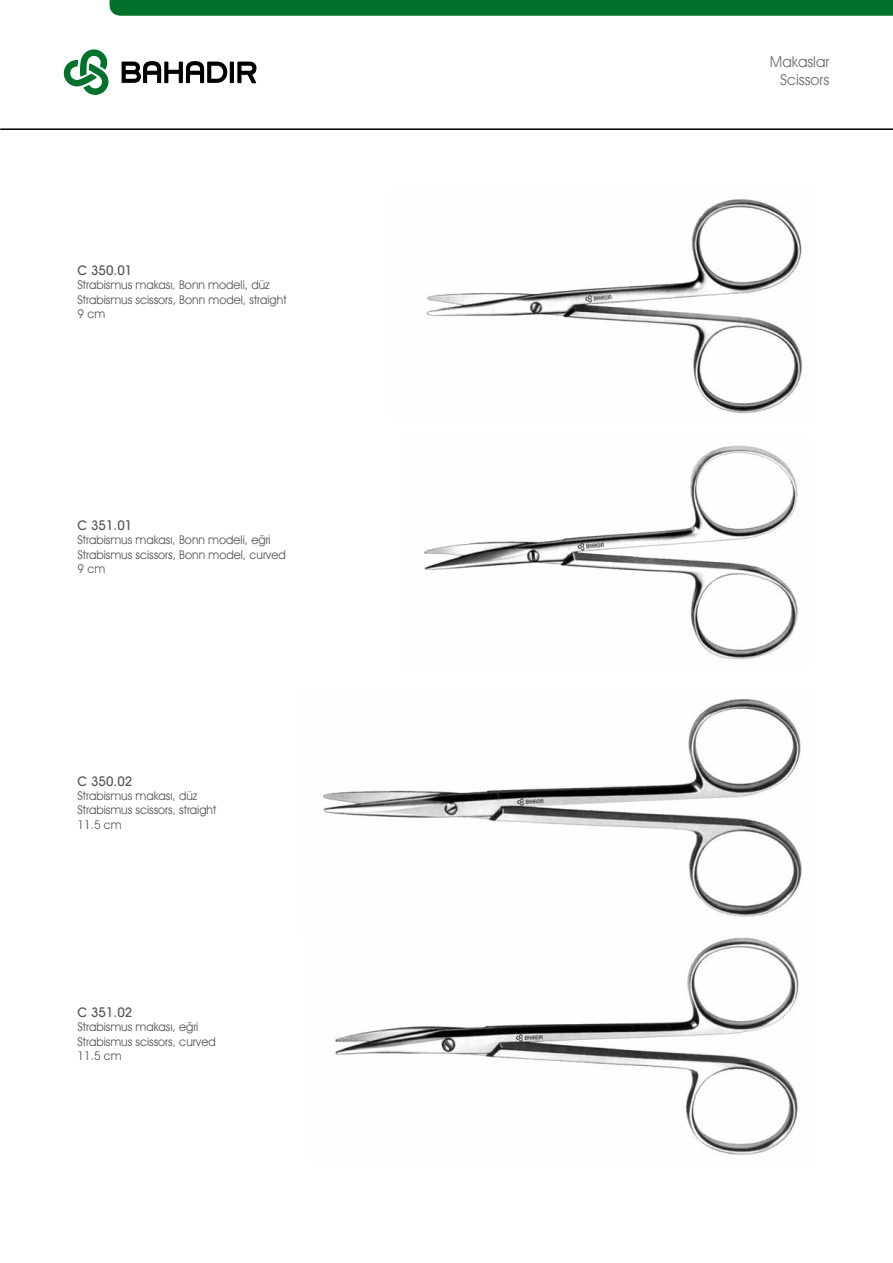
<style>
.page{position:relative;width:893px;height:1263px;background:#fff}
.page>*{position:absolute;margin:0;border:0;box-sizing:border-box;transform-origin:0 0}
.t1{font:15px/18px "Avant Garde IT Cby BT";color:#707172;text-align:right}
.t2{font:500 13.5px "Avant Garde IT Cby BT";color:#58585a}
.t3{font:12px/14.4px "Avant Garde IT Cby BT";color:#58585a}
</style>
<div class="page">
<div style="left:109px;top:0;width:784px;height:16px;background:#00722c"></div>
<svg style="left:64px;top:49px;width:44px;height:46px"></svg>
<svg style="left:122px;top:61px;width:134px;height:22px"></svg>
<hr style="left:0;top:128px;width:893px;height:2px;background:#000">
<img style="left:426px;top:198px;width:377px;height:216px">
<img style="left:424px;top:445px;width:374px;height:215px">
<img style="left:323px;top:699px;width:479px;height:218px">
<img style="left:335px;top:937px;width:464px;height:218px">
<p class="t2" style="left:78px;top:262px;width:56px">C 350.01</p>
<p class="t3" style="left:78px;top:278px;width:210px">Strabismus makasý, Bonn modeli, düz<br>Strabismus scissors, Bonn model, straight<br>9 cm</p>
<p class="t2" style="left:78px;top:517px;width:56px">C 351.01</p>
<p class="t3" style="left:78px;top:533px;width:210px">Strabismus makasý, Bonn modeli, eðri<br>Strabismus scissors, Bonn model, curved<br>9 cm</p>
<p class="t2" style="left:78px;top:772px;width:56px">C 350.02</p>
<p class="t3" style="left:78px;top:788px;width:140px">Strabismus makasý, düz<br>Strabismus scissors, straight<br>11.5 cm</p>
<p class="t2" style="left:78px;top:1004px;width:56px">C 351.02</p>
<p class="t3" style="left:78px;top:1020px;width:140px">Strabismus makasý, eðri<br>Strabismus scissors, curved<br>11.5 cm</p>
<p class="t1" style="left:770px;top:52px;width:61px">Makaslar<br>Scissors</p>
</div>
